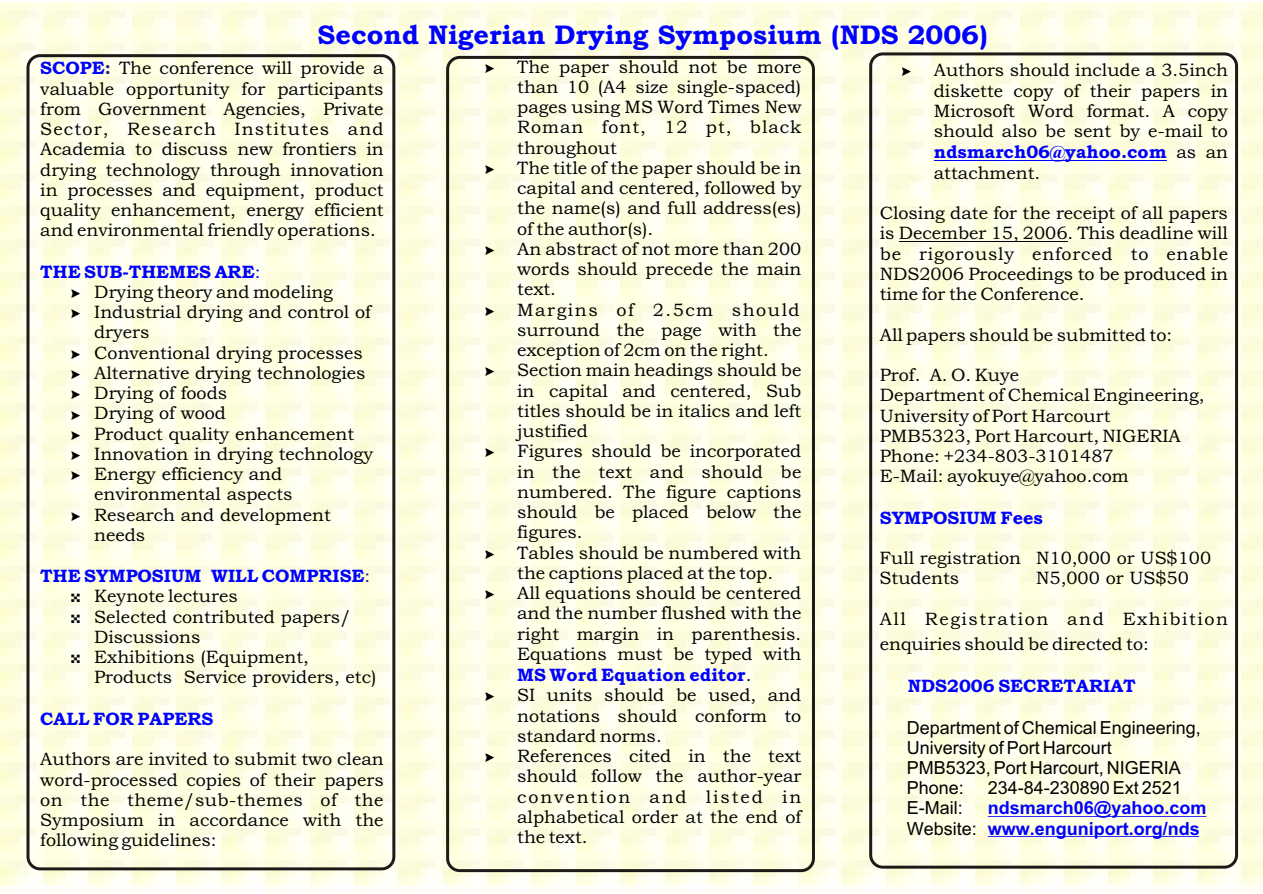
<style>
.page{position:relative;width:1263px;height:894px;background:#fff}
.page>*{position:absolute;margin:0;border:0;box-sizing:border-box;transform-origin:0 0}
.t1{font:27px "Bookman Old Style";color:#00f}
.t2{font:18px/20.2px "Bookman Old Style";color:#000}
.t3{font:18px/20.1px "Arial";color:#000}
.t4{font:18px "Bookman Old Style";color:#00f}
.t5{font:18px/25.3px "Bookman Old Style";letter-spacing:.09em;color:#000}
.t6{font:700 18px/20.1px "Arial";color:#00f}
.s1{color:#00f}
.s2{color:#291770}
</style>
<div class="page">
<img style="left:0;top:3px;width:1263px;height:889px">
<hr style="left:899px;top:241px;width:169px;height:1px;background:#000">
<hr style="left:934px;top:160px;width:233px;height:1px;background:#00f">
<hr style="left:988px;top:816px;width:218px;height:1px;background:#00f">
<hr style="left:988px;top:836px;width:211px;height:1px;background:#00f">
<div style="left:27px;top:54px;width:368px;height:816px;border:3px solid #1f1a17;border-radius:12px"></div>
<div style="left:446px;top:56px;width:369px;height:816px;border:3px solid #1f1a17;border-radius:12px"></div>
<div style="left:869px;top:52px;width:369px;height:817px;border:3px solid #1f1a17;border-radius:12px"></div>
<svg style="left:71px;top:289px;width:9px;height:9px"></svg>
<svg style="left:71px;top:309px;width:9px;height:9px"></svg>
<svg style="left:71px;top:350px;width:9px;height:9px"></svg>
<svg style="left:71px;top:370px;width:9px;height:9px"></svg>
<svg style="left:71px;top:390px;width:9px;height:9px"></svg>
<svg style="left:71px;top:411px;width:9px;height:9px"></svg>
<svg style="left:71px;top:431px;width:9px;height:9px"></svg>
<svg style="left:71px;top:451px;width:9px;height:9px"></svg>
<svg style="left:71px;top:471px;width:9px;height:9px"></svg>
<svg style="left:71px;top:512px;width:9px;height:9px"></svg>
<svg style="left:486px;top:64px;width:8px;height:9px"></svg>
<svg style="left:486px;top:165px;width:8px;height:9px"></svg>
<svg style="left:486px;top:246px;width:8px;height:9px"></svg>
<svg style="left:486px;top:307px;width:8px;height:9px"></svg>
<svg style="left:486px;top:368px;width:8px;height:8px"></svg>
<svg style="left:486px;top:449px;width:8px;height:8px"></svg>
<svg style="left:486px;top:550px;width:8px;height:9px"></svg>
<svg style="left:486px;top:590px;width:8px;height:9px"></svg>
<svg style="left:486px;top:693px;width:8px;height:8px"></svg>
<svg style="left:486px;top:753px;width:8px;height:9px"></svg>
<svg style="left:902px;top:68px;width:9px;height:8px"></svg>
<h1 class="t1" style="left:318px;top:25px;width:672px">Second Nigerian Drying Symposium (NDS 2006)</h1>
<p class="t2" style="left:517px;top:58px;width:286px">The paper should not be more than 10 (A4 size single-spaced) pages using MS Word Times New<br>Roman font, 12 pt, black throughout<br>The title of the paper should be in capital and centered, followed by the name(s) and full address(es) of the author(s).<br>An abstract of not more than 200 words should precede the main text.<br>Margins of 2.5cm should surround the page with the exception of 2cm on the right.<br>Section main headings should be in capital and centered, Sub titles should be in italics and left justified<br>Figures should be incorporated in the text and should be numbered. The figure captions should be placed below the figures.<br>Tables should be numbered with the captions placed at the top.<br>All equations should be centered and the number flushed with the right margin in parenthesis.<br>Equations must be typed with<br><span class="s1">MS Word Equation editor</span>.<br>SI units should be used, and notations should conform to standard norms.<br>References cited in the text should follow the author-year convention and listed in alphabetical order at the end of the text.</p>
<p class="t2" style="left:934px;top:62px;width:296px">Authors should include a 3.5inch</p>
<p class="t2" style="left:40px;top:60px;width:345px;text-align:justify;text-indent:79px">The conference will provide a valuable opportunity for participants from Government Agencies, Private Sector, Research Institutes and Academia to discuss new frontiers in drying technology through innovation in processes and equipment, product quality enhancement, energy efficient and environmental friendly operations.</p>
<p class="t4" style="left:40px;top:61px;width:72px">SCOPE<span class="s2">:</span></p>
<p class="t2" style="left:934px;top:82px;width:296px">diskette copy of their papers in</p>
<p class="t2" style="left:934px;top:102px;width:296px">Microsoft Word format. A copy</p>
<p class="t2" style="left:934px;top:123px;width:296px">should also be sent by e-mail to</p>
<p class="t2" style="left:1176px;top:144px;width:53px">as an</p>
<p class="t2" style="left:934px;top:164px;width:108px">attachment.</p>
<p class="t2" style="left:880px;top:205px;width:350px;text-align:justify">Closing date for the receipt of all papers is December 15, 2006. This deadline will be rigorously enforced to enable NDS2006 Proceedings to be produced in time for the Conference.</p>
<p class="t2" style="left:880px;top:326px;width:294px">All papers should be submitted to:</p>
<p class="t2" style="left:880px;top:367px;width:326px">Prof. A. O. Kuye<br>Department of Chemical Engineering,<br>University of Port Harcourt<br>PMB5323, Port Harcourt, NIGERIA<br>Phone: +234-803-3101487<br>E-Mail: ayokuye@yahoo.com</p>
<p class="t4" style="left:934px;top:145px;width:234px">ndsmarch06@yahoo.com</p>
<p class="t4" style="left:40px;top:265px;width:222px">THE SUB-THEMES ARE:</p>
<p class="t2" style="left:94px;top:283px;width:280px">Drying theory and modeling<br>Industrial drying and control of dryers<br>Conventional drying processes<br>Alternative drying technologies<br>Drying of foods<br>Drying of wood<br>Product quality enhancement<br>Innovation in drying technology<br>Energy efficiency and environmental aspects<br>Research and development needs</p>
<p class="t4" style="left:880px;top:511px;width:165px">SYMPOSIUM Fees</p>
<p class="t2" style="left:880px;top:550px;width:333px">Full registration N10,000 or US$100<br>Students</p>
<p class="t4" style="left:40px;top:569px;width:331px">THE SYMPOSIUM WILL COMPRISE<span class="s2">:</span></p>
<p class="t2" style="left:1036px;top:570px;width:154px">N5,000 or US$50</p>
<p class="t5" style="left:880px;top:608px;width:350px">All Registration and Exhibition enquiries should be directed to:</p>
<p class="t2" style="left:71px;top:588px;width:168px">✔ Keynote lectures</p>
<p class="t2" style="left:94px;top:608px;width:258px;text-indent:-23px">✔ Selected contributed papers/<br>Discussions</p>
<p class="t2" style="left:94px;top:649px;width:284px;text-indent:-23px">✔ Exhibitions (Equipment,<br>Products Service providers, etc)</p>
<p class="t4" style="left:908px;top:680px;width:229px">NDS2006 SECRETARIAT</p>
<p class="t4" style="left:40px;top:712px;width:174px">CALL FOR PAPERS</p>
<p class="t3" style="left:907px;top:719px;width:296px">Department of Chemical Engineering,<br>University of Port Harcourt<br>PMB5323, Port Harcourt, NIGERIA<br>Phone:</p>
<p class="t2" style="left:40px;top:751px;width:345px;text-align:justify">Authors are invited to submit two clean word-processed copies of their papers on the theme/sub-themes of the Symposium in accordance with the following guidelines:</p>
<p class="t3" style="left:988px;top:780px;width:196px">234-84-230890 Ext 2521</p>
<p class="t6" style="left:988px;top:800px;width:220px">ndsmarch06@yahoo.com www.enguniport.org/nds</p>
<p class="t3" style="left:907px;top:800px;width:72px">E-Mail:<br>Website:</p>
</div>
